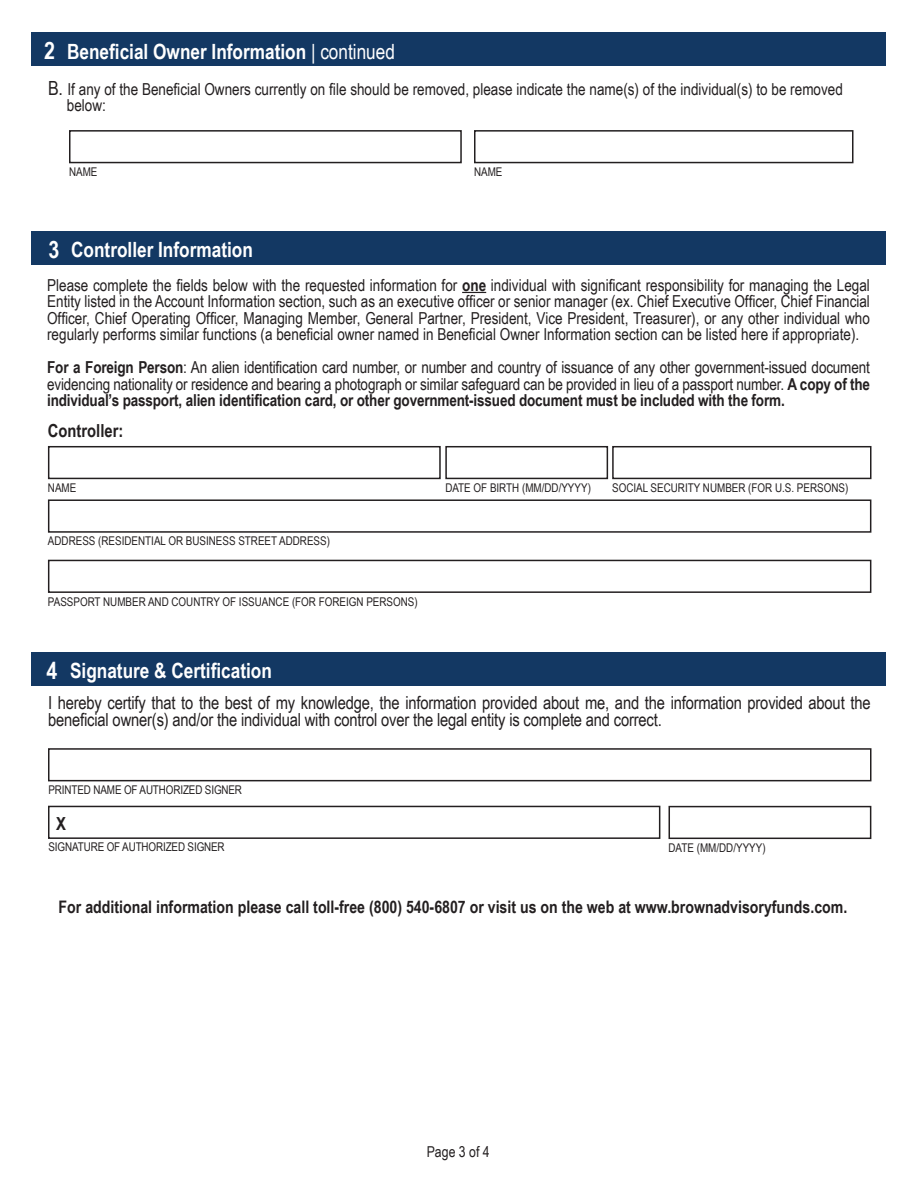
<style>
.page{position:relative;width:918px;height:1188px;background:#fff}
.page>*{position:absolute;margin:0;border:0;box-sizing:border-box;transform-origin:0 0}
.t1{font:700 24px "Arial Narrow";color:#fff}
.t2{font:700 21px "Arial Narrow";color:#fff}
.t3{font:18px/16.5px "Arial Narrow";letter-spacing:-.01em;color:#231f20}
.t4{font:700 18px "Arial Narrow";color:#231f20}
.t5{font:700 17.25px "Arial Narrow";color:#231f20}
.t6{font:16.5px/16.5px "Arial Narrow";color:#231f20;text-align:justify}
.t7{font:15px "Arial Narrow";color:#231f20}
.t8{font:12px "Arial Narrow";color:#231f20}
.s1{font-weight:400}
.s2{font-size:19.5px}
.s3{font-weight:700}
</style>
<div class="page">
<div style="left:48px;top:806px;width:612px;height:33px;border:2px solid #231f20"></div>
<div style="left:669px;top:806px;width:202px;height:33px;border:2px solid #231f20"></div>
<div style="left:48px;top:748px;width:824px;height:33px;border:2px solid #231f20"></div>
<svg style="left:462px;top:292px;width:24px;height:1px"></svg>
<div style="left:69px;top:130px;width:393px;height:33px;border:2px solid #231f20"></div>
<div style="left:474px;top:130px;width:380px;height:33px;border:2px solid #231f20"></div>
<div style="left:612px;top:446px;width:260px;height:33px;border:2px solid #231f20"></div>
<div style="left:48px;top:446px;width:393px;height:33px;border:2px solid #231f20"></div>
<div style="left:48px;top:499px;width:823px;height:34px;border:2px solid #231f20"></div>
<div style="left:445px;top:446px;width:163px;height:33px;border:2px solid #231f20"></div>
<div style="left:48px;top:560px;width:823px;height:33px;border:2px solid #231f20"></div>
<div style="left:32px;top:32px;width:854px;height:34px;background:#133863"></div>
<div style="left:32px;top:231px;width:854px;height:34px;background:#133863"></div>
<div style="left:32px;top:652px;width:854px;height:34px;background:#133863"></div>
<p class="t1" style="left:44px;top:32px;width:12px">2</p>
<p class="t2" style="left:67px;top:35px;width:329px">Beneficial Owner Information <span class="s1">| continued</span></p>
<p class="t6" style="left:67px;top:80px;width:778px;text-indent:-19px"><span class="s2">B.</span> If any of the Beneficial Owners currently on file should be removed, please indicate the name(s) of the individual(s) to be removed below:</p>
<p class="t8" style="left:69px;top:163px;width:30px">NAME</p>
<p class="t8" style="left:474px;top:163px;width:30px">NAME</p>
<p class="t1" style="left:48px;top:231px;width:12px">3</p>
<p class="t2" style="left:71px;top:233px;width:183px">Controller Information</p>
<p class="t6" style="left:47px;top:276px;width:824px">Please complete the fields below with the requested information for <span class="s3">one</span> individual with significant responsibility for managing the Legal Entity listed in the Account Information section, such as an executive officer or senior manager (ex. Chief Executive Officer, Chief Financial Officer, Chief Operating Officer, Managing Member, General Partner, President, Vice President, Treasurer), or any other individual who regularly performs similar functions (a beneficial owner named in Beneficial Owner Information section can be listed here if appropriate).</p>
<p class="t6" style="left:47px;top:359px;width:824px"><span class="s3">For a Foreign Person</span>: An alien identification card number, or number and country of issuance of any other government-issued document evidencing nationality or residence and bearing a photograph or similar safeguard can be provided in lieu of a passport number. <span class="s3">A copy of the individual’s passport, alien identification card, or other government-issued document must be included with the form.</span></p>
<p class="t4" style="left:48px;top:417px;width:77px">Controller:</p>
<p class="t8" style="left:48px;top:479px;width:30px">NAME</p>
<p class="t8" style="left:445px;top:479px;width:147px">DATE OF BIRTH (MM/DD/YYYY)</p>
<p class="t8" style="left:612px;top:479px;width:238px">SOCIAL SECURITY NUMBER (FOR U.S. PERSONS)</p>
<p class="t8" style="left:48px;top:532px;width:284px">ADDRESS (RESIDENTIAL OR BUSINESS STREET ADDRESS)</p>
<p class="t8" style="left:48px;top:593px;width:371px">PASSPORT NUMBER AND COUNTRY OF ISSUANCE (FOR FOREIGN PERSONS)</p>
<p class="t1" style="left:46px;top:652px;width:12px">4</p>
<p class="t2" style="left:70px;top:655px;width:203px">Signature &amp; Certification</p>
<p class="t3" style="left:48px;top:694px;width:824px">I hereby certify that to the best of my knowledge, the information provided about me, and the information provided about the beneficial owner(s) and/or the individual with control over the legal entity is complete and correct.</p>
<p class="t8" style="left:49px;top:781px;width:195px">PRINTED NAME OF AUTHORIZED SIGNER</p>
<p class="t4" style="left:56px;top:810px;width:11px">X</p>
<p class="t8" style="left:49px;top:838px;width:178px">SIGNATURE OF AUTHORIZED SIGNER</p>
<p class="t8" style="left:669px;top:839px;width:99px">DATE (MM/DD/YYYY)</p>
<p class="t5" style="left:59px;top:894px;width:790px">For additional information please call toll-free (800) 540-6807 or visit us on the web at www.brownadvisoryfunds.com.</p>
<p class="t7" style="left:427px;top:1140px;width:64px">Page 3 of 4</p>
</div>
